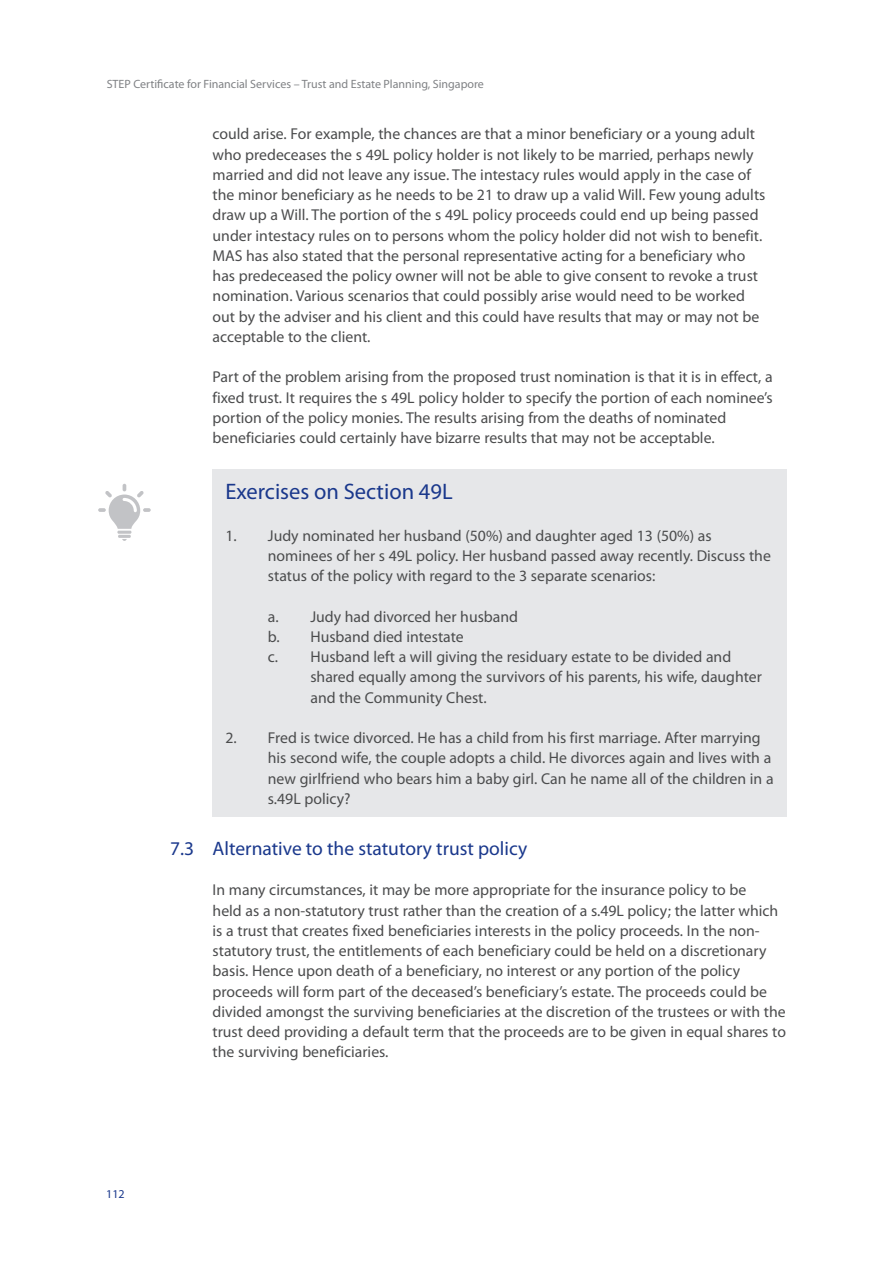
<style>
.page{position:relative;width:893px;height:1263px;background:#fff}
.page>*{position:absolute;margin:0;border:0;box-sizing:border-box;transform-origin:0 0}
.SECTION_HEADER{font:22.5px "Myriad Pro";color:#1a388c}
.SUB_1_HEADER{font:19.5px "Myriad Pro";color:#1a388c}
.BODY_TEXT{font:15.75px/20.2px "Myriad Pro";color:#4b4c4d}
.NUMBERED_LIST{font:15.75px/20.2px "Myriad Pro";color:#4b4c4d}
.t1{font:12px "Myriad Pro";color:#808285}
.t2{font:12px "Myriad Pro";color:#1a388c}
</style>
<div class="page">
<div style="left:213px;top:469px;width:574px;height:348px;background:#e6e7e9"></div>
<hr style="left:117px;top:531px;width:14px;height:3px;background:#bcbdc0">
<svg style="left:118px;top:535px;width:13px;height:6px"></svg>
<svg style="left:98px;top:484px;width:53px;height:45px"></svg>
<p class="t1" style="left:107px;top:77px;width:379px">STEP Certificate for Financial Services – Trust and Estate Planning, Singapore</p>
<p class="BODY_TEXT" style="left:213px;top:124px;width:554px">could arise. For example, the chances are that a minor beneficiary or a young adult who predeceases the s 49L policy holder is not likely to be married, perhaps newly married and did not leave any issue. The intestacy rules would apply in the case of the minor beneficiary as he needs to be 21 to draw up a valid Will. Few young adults draw up a Will. The portion of the s 49L policy proceeds could end up being passed under intestacy rules on to persons whom the policy holder did not wish to benefit.<br>MAS has also stated that the personal representative acting for a beneficiary who has predeceased the policy owner will not be able to give consent to revoke a trust nomination. Various scenarios that could possibly arise would need to be worked out by the adviser and his client and this could have results that may or may not be acceptable to the client.</p>
<p class="BODY_TEXT" style="left:213px;top:367px;width:562px">Part of the problem arising from the proposed trust nomination is that it is in effect, a fixed trust. It requires the s 49L policy holder to specify the portion of each nominee’s portion of the policy monies. The results arising from the deaths of nominated beneficiaries could certainly have bizarre results that may not be acceptable.</p>
<p class="SECTION_HEADER" style="left:225px;top:479px;width:229px">Exercises on Section 49L</p>
<p class="NUMBERED_LIST" style="left:268px;top:525px;width:504px;text-indent:-43px">1. Judy nominated her husband (50%) and daughter aged 13 (50%) as nominees of her s 49L policy. Her husband passed away recently. Discuss the status of the policy with regard to the 3 separate scenarios:</p>
<p class="NUMBERED_LIST" style="left:268px;top:606px;width:252px">a. Judy had divorced her husband</p>
<p class="NUMBERED_LIST" style="left:268px;top:627px;width:197px">b. Husband died intestate</p>
<p class="NUMBERED_LIST" style="left:310px;top:647px;width:453px;text-indent:-43px">c. Husband left a will giving the residuary estate to be divided and shared equally among the survivors of his parents, his wife, daughter and the Community Chest.</p>
<p class="NUMBERED_LIST" style="left:268px;top:728px;width:507px;text-indent:-43px">2. Fred is twice divorced. He has a child from his first marriage. After marrying his second wife, the couple adopts a child. He divorces again and lives with a new girlfriend who bears him a baby girl. Can he name all of the children in a s.49L policy?</p>
<p class="SUB_1_HEADER" style="left:170px;top:838px;width:359px">7.3 Alternative to the statutory trust policy</p>
<p class="BODY_TEXT" style="left:213px;top:880px;width:575px">In many circumstances, it may be more appropriate for the insurance policy to be<br>held as a non-statutory trust rather than the creation of a s.49L policy; the latter which is a trust that creates fixed beneficiaries interests in the policy proceeds. In the non&shy;statutory trust, the entitlements of each beneficiary could be held on a discretionary basis. Hence upon death of a beneficiary, no interest or any portion of the policy proceeds will form part of the deceased’s beneficiary’s estate. The proceeds could be divided amongst the surviving beneficiaries at the discretion of the trustees or with the trust deed providing a default term that the proceeds are to be given in equal shares to the surviving beneficiaries.</p>
<p class="t2" style="left:106px;top:1187px;width:20px">112</p>
</div>
